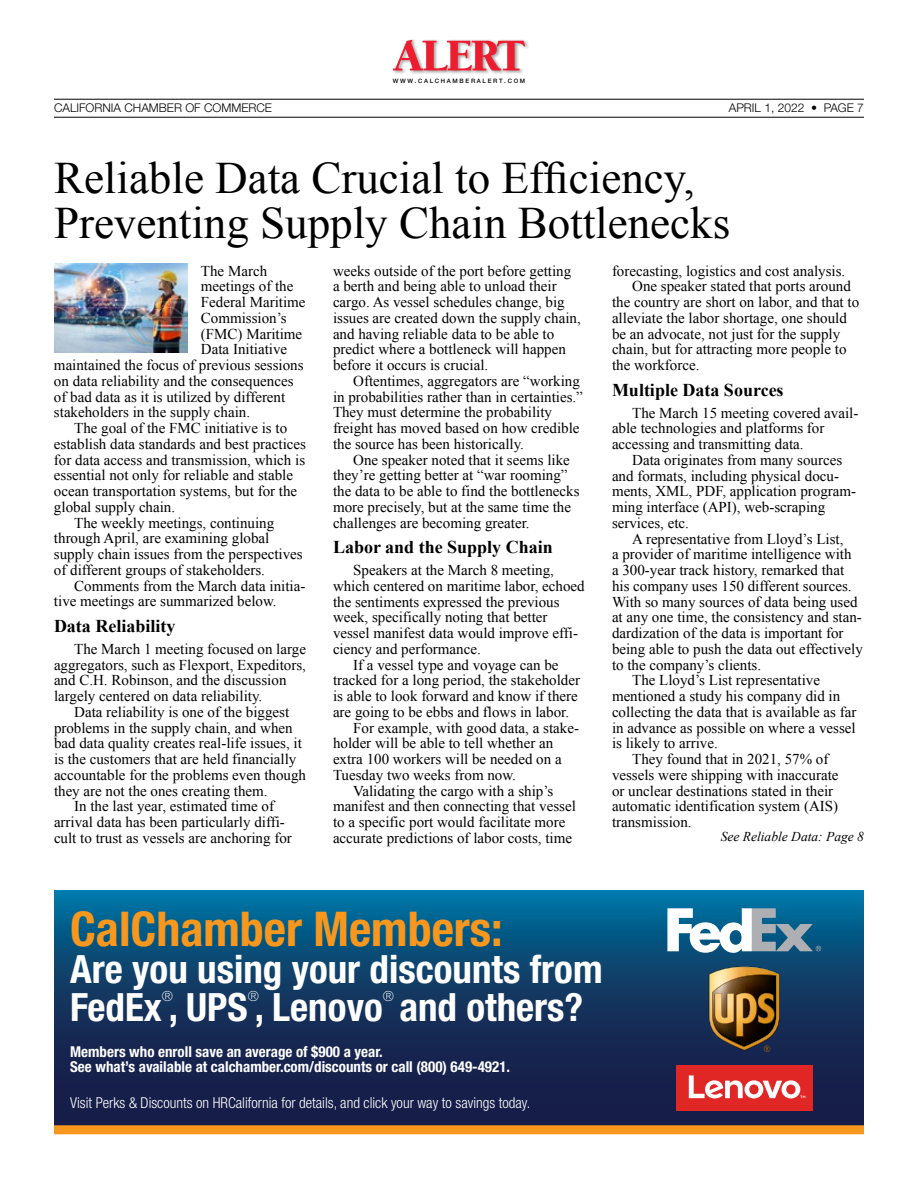
<style>
.page{position:relative;width:918px;height:1188px;background:#fff}
.page>*{position:absolute;margin:0;border:0;box-sizing:border-box;transform-origin:0 0}
.t1{font:700 condensed 48px "Helvetica Neue";color:#f8971d}
.t2{font:45px/45px "Times New Roman";color:#000}
.t3{font:700 condensed 39px/37.5px "Helvetica Neue";color:#fff}
.t4{font:700 18px "Times New Roman";color:#000}
.t5{font:15px/15.8px "Times New Roman";color:#000}
.t6{font:700 condensed 15px/15.8px "Helvetica Neue";color:#fff}
.t7{font:300 condensed 15px "Helvetica Neue";color:#fff}
.t8{font:100 condensed 13.95px "Helvetica Neue";color:#fff}
.t9{font:italic 13.5px "Times New Roman";color:#000}
.t10{font:300 12px "Helvetica Neue";color:#000}
.t11{font:500 6px "Helvetica Neue";letter-spacing:.28em;color:#000}
</style>
<div class="page">
<hr style="left:54px;top:99px;width:810px;height:1px;background:#000">
<hr style="left:54px;top:117px;width:810px;height:1px;background:#000">
<div style="left:392px;top:38px;width:137px;height:37px;background:#000;opacity:.4"></div>
<svg style="left:393px;top:40px;width:133px;height:30px"></svg>
<img style="left:54px;top:264px;width:133px;height:88px">
<svg style="left:54px;top:890px;width:810px;height:235px;background:#0f3b66"></svg>
<div style="left:54px;top:1125px;width:810px;height:9px;background:#f8971d"></div>
<svg style="left:667px;top:908px;width:154px;height:45px"></svg>
<img style="left:709px;top:966px;width:71px;height:86px">
<div style="left:676px;top:1065px;width:136px;height:46px;background:#e12726"></div>
<svg style="left:689px;top:1075px;width:116px;height:23px"></svg>
<p class="t11" style="left:393px;top:77px;width:134px">WWW.CALCHAMBERALERT.COM</p>
<p class="t10" style="left:54px;top:101px;width:220px">CALIFORNIA CHAMBER OF COMMERCE</p>
<p class="t10" style="left:729px;top:101px;width:137px">APRIL 1, 2022 • PAGE 7</p>
<h2 class="t2" style="left:54px;top:155px;width:678px">Reliable Data Crucial to Efficiency,<br>Preventing Supply Chain Bottlenecks</h2>
<p class="t5" style="left:201px;top:263px;width:68px">The March</p>
<p class="t5" style="left:201px;top:278px;width:94px">meetings of the</p>
<p class="t5" style="left:201px;top:294px;width:106px">Federal Maritime</p>
<p class="t5" style="left:201px;top:310px;width:87px">Commission’s</p>
<p class="t5" style="left:201px;top:326px;width:103px">(FMC) Maritime</p>
<p class="t5" style="left:201px;top:341px;width:88px">Data Initiative</p>
<p class="t5" style="left:54px;top:357px;width:251px">maintained the focus of previous sessions</p>
<p class="t5" style="left:54px;top:373px;width:241px">on data reliability and the consequences</p>
<p class="t5" style="left:54px;top:389px;width:233px">of bad data as it is utilized by different</p>
<p class="t5" style="left:54px;top:404px;width:198px">stakeholders in the supply chain.</p>
<p class="t5" style="left:74px;top:420px;width:214px">The goal of the FMC initiative is to</p>
<p class="t5" style="left:54px;top:436px;width:254px">establish data standards and best practices</p>
<p class="t5" style="left:54px;top:452px;width:253px">for data access and transmission, which is</p>
<p class="t5" style="left:54px;top:467px;width:241px">essential not only for reliable and stable</p>
<p class="t5" style="left:54px;top:483px;width:245px">ocean transportation systems, but for the</p>
<p class="t5" style="left:54px;top:499px;width:123px">global supply chain.</p>
<p class="t5" style="left:74px;top:515px;width:201px">The weekly meetings, continuing</p>
<p class="t5" style="left:54px;top:530px;width:217px">through April, are examining global</p>
<p class="t5" style="left:54px;top:546px;width:250px">supply chain issues from the perspectives</p>
<p class="t5" style="left:54px;top:562px;width:212px">of different groups of stakeholders.</p>
<p class="t5" style="left:74px;top:578px;width:233px">Comments from the March data initia-</p>
<p class="t5" style="left:54px;top:593px;width:224px">tive meetings are summarized below.</p>
<p class="t4" style="left:54px;top:614px;width:123px">Data Reliability</p>
<p class="t5" style="left:54px;top:641px;width:254px;text-indent:20px">The March 1 meeting focused on large aggregators, such as Flexport, Expeditors, and C.H. Robinson, and the discussion largely centered on data reliability.</p>
<p class="t5" style="left:74px;top:704px;width:216px">Data reliability is one of the biggest</p>
<p class="t5" style="left:54px;top:719px;width:240px">problems in the supply chain, and when</p>
<p class="t5" style="left:54px;top:735px;width:249px">bad data quality creates real-life issues, it</p>
<p class="t5" style="left:54px;top:751px;width:244px">is the customers that are held financially</p>
<p class="t5" style="left:54px;top:767px;width:254px">accountable for the problems even though</p>
<p class="t5" style="left:54px;top:782px;width:215px">they are not the ones creating them.</p>
<p class="t5" style="left:74px;top:798px;width:201px">In the last year, estimated time of</p>
<p class="t5" style="left:54px;top:814px;width:232px">arrival data has been particularly diffi-</p>
<p class="t5" style="left:54px;top:830px;width:239px">cult to trust as vessels are anchoring for</p>
<p class="t5" style="left:333px;top:263px;width:249px">weeks outside of the port before getting a berth and being able to unload their cargo. As vessel schedules change, big issues are created down the supply chain, and having reliable data to be able to predict where a bottleneck will happen before it occurs is crucial.</p>
<p class="t5" style="left:333px;top:373px;width:251px;text-indent:20px">Oftentimes, aggregators are “working in probabilities rather than in certainties.” They must determine the probability freight has moved based on how credible the source has been historically.</p>
<p class="t5" style="left:333px;top:452px;width:248px;text-indent:20px">One speaker noted that it seems like they’re getting better at “war rooming” the data to be able to find the bottlenecks more precisely, but at the same time the challenges are becoming greater.</p>
<p class="t4" style="left:333px;top:535px;width:221px">Labor and the Supply Chain</p>
<p class="t5" style="left:353px;top:562px;width:202px">Speakers at the March 8 meeting,</p>
<p class="t5" style="left:333px;top:578px;width:253px">which centered on maritime labor, echoed</p>
<p class="t5" style="left:333px;top:593px;width:228px">the sentiments expressed the previous</p>
<p class="t5" style="left:333px;top:609px;width:216px">week, specifically noting that better</p>
<p class="t5" style="left:333px;top:625px;width:247px">vessel manifest data would improve effi-</p>
<p class="t5" style="left:333px;top:641px;width:149px">ciency and performance.</p>
<p class="t5" style="left:353px;top:656px;width:207px">If a vessel type and voyage can be</p>
<p class="t5" style="left:333px;top:672px;width:249px">tracked for a long period, the stakeholder</p>
<p class="t5" style="left:333px;top:688px;width:246px">is able to look forward and know if there</p>
<p class="t5" style="left:333px;top:704px;width:238px">are going to be ebbs and flows in labor.</p>
<p class="t5" style="left:353px;top:719px;width:227px">For example, with good data, a stake-</p>
<p class="t5" style="left:333px;top:735px;width:222px">holder will be able to tell whether an</p>
<p class="t5" style="left:333px;top:751px;width:230px">extra 100 workers will be needed on a</p>
<p class="t5" style="left:333px;top:767px;width:185px">Tuesday two weeks from now.</p>
<p class="t5" style="left:353px;top:782px;width:202px">Validating the cargo with a ship’s</p>
<p class="t5" style="left:333px;top:798px;width:244px">manifest and then connecting that vessel</p>
<p class="t5" style="left:333px;top:814px;width:234px">to a specific port would facilitate more</p>
<p class="t5" style="left:333px;top:830px;width:241px">accurate predictions of labor costs, time</p>
<p class="t5" style="left:612px;top:263px;width:235px">forecasting, logistics and cost analysis.</p>
<p class="t5" style="left:632px;top:278px;width:220px">One speaker stated that ports around</p>
<p class="t5" style="left:612px;top:294px;width:249px">the country are short on labor, and that to</p>
<p class="t5" style="left:612px;top:310px;width:236px">alleviate the labor shortage, one should</p>
<p class="t5" style="left:612px;top:326px;width:230px">be an advocate, not just for the supply</p>
<p class="t5" style="left:612px;top:341px;width:236px">chain, but for attracting more people to</p>
<p class="t5" style="left:612px;top:357px;width:89px">the workforce.</p>
<p class="t4" style="left:612px;top:377px;width:173px">Multiple Data Sources</p>
<p class="t5" style="left:612px;top:404px;width:248px;text-indent:20px">The March 15 meeting covered avail&shy;able technologies and platforms for accessing and transmitting data.</p>
<p class="t5" style="left:612px;top:452px;width:246px;text-indent:20px">Data originates from many sources and formats, including physical docu&shy;ments, XML, PDF, application program&shy;ming interface (API), web-scraping services, etc.</p>
<p class="t5" style="left:632px;top:530px;width:213px">A representative from Lloyd’s List,</p>
<p class="t5" style="left:612px;top:546px;width:241px">a provider of maritime intelligence with</p>
<p class="t5" style="left:612px;top:562px;width:234px">a 300-year track history, remarked that</p>
<p class="t5" style="left:612px;top:578px;width:241px">his company uses 150 different sources.</p>
<p class="t5" style="left:612px;top:593px;width:247px">With so many sources of data being used</p>
<p class="t5" style="left:612px;top:609px;width:251px">at any one time, the consistency and stan-</p>
<p class="t5" style="left:612px;top:625px;width:233px">dardization of the data is important for</p>
<p class="t5" style="left:612px;top:641px;width:252px">being able to push the data out effectively</p>
<p class="t5" style="left:612px;top:656px;width:151px">to the company’s clients.</p>
<p class="t5" style="left:632px;top:672px;width:189px">The Lloyd’s List representative</p>
<p class="t5" style="left:612px;top:688px;width:230px">mentioned a study his company did in</p>
<p class="t5" style="left:612px;top:704px;width:246px">collecting the data that is available as far</p>
<p class="t5" style="left:612px;top:719px;width:245px">in advance as possible on where a vessel</p>
<p class="t5" style="left:612px;top:735px;width:107px">is likely to arrive.</p>
<p class="t5" style="left:632px;top:751px;width:198px">They found that in 2021, 57% of</p>
<p class="t5" style="left:612px;top:767px;width:228px">vessels were shipping with inaccurate</p>
<p class="t5" style="left:612px;top:782px;width:223px">or unclear destinations stated in their</p>
<p class="t5" style="left:612px;top:798px;width:228px">automatic identification system (AIS)</p>
<p class="t5" style="left:612px;top:814px;width:81px">transmission.</p>
<p class="t9" style="left:721px;top:827px;width:145px">See Reliable Data: Page 8</p>
<h1 class="t1" style="left:70px;top:899px;width:434px">CalChamber Members:</h1>
<h3 class="t3" style="left:70px;top:950px;width:534px">Are you using your discounts from<br>FedEx , UPS , Lenovo and others?</h3>
<p class="t8" style="left:162px;top:988px;width:13px">®</p>
<p class="t8" style="left:248px;top:988px;width:13px">®</p>
<p class="t8" style="left:383px;top:988px;width:13px">®</p>
<p class="t6" style="left:70px;top:1043px;width:441px">Members who enroll save an average of $900 a year.<br>See what’s available at calchamber.com/discounts or call (800) 649-4921.</p>
<p class="t7" style="left:70px;top:1094px;width:462px">Visit Perks &amp; Discounts on HRCalifornia for details, and click your way to savings today.</p>
</div>
